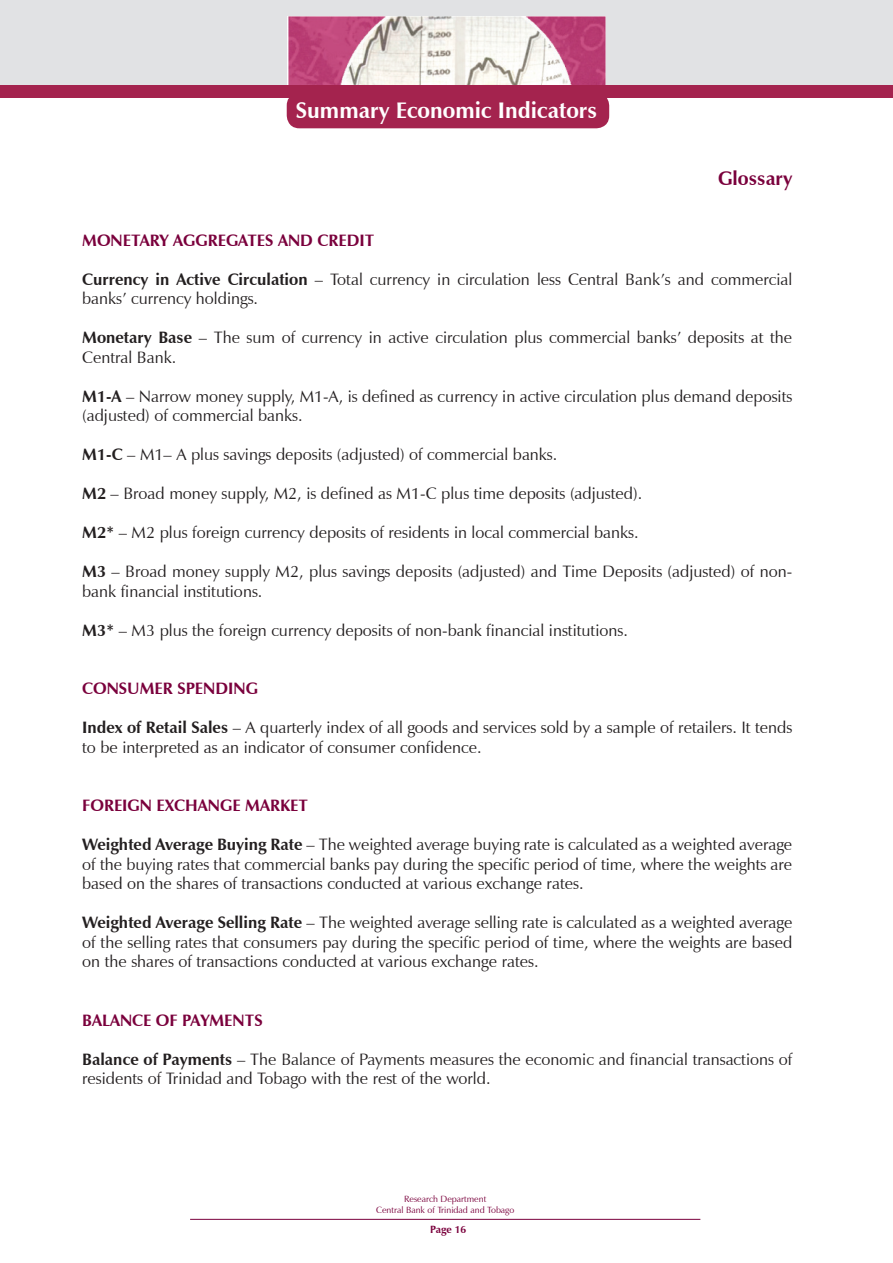
<style>
.page{position:relative;width:893px;height:1263px;background:#fff}
.page>*{position:absolute;margin:0;border:0;box-sizing:border-box;transform-origin:0 0}
.t1{font:700 22.5px "Zapf Humanist 601 BT";color:#fff}
.t2{font:700 19.5px "Zapf Humanist 601 BT";color:#7a003c}
.t3{font:16.5px/19.5px "Zapf Humanist 601 BT";color:#231f20}
.t4{font:700 16.5px "Zapf Humanist 601 BT";color:#7a003c}
.t5{font:700 10.5px "Zapf Humanist 601 BT";color:#7a003c}
.t6{font:9px/10.8px "Zapf Humanist 601 BT";color:#7a003c;text-align:center}
.s1{font-weight:700}
</style>
<div class="page">
<div style="left:0;top:0;width:893px;height:87px;background:#e1e2e4"></div>
<img style="left:287px;top:17px;width:319px;height:68px">
<div style="left:287px;top:93px;width:322px;height:35px;background:#a4234e;border-radius:13px"></div>
<div style="left:0;top:85px;width:893px;height:12px;background:#a4234e"></div>
<hr style="left:190px;top:1219px;width:510px;height:1px;background:#7a003c">
<h1 class="t1" style="left:296px;top:97px;width:303px">Summary Economic Indicators</h1>
<p class="t2" style="left:718px;top:166px;width:76px">Glossary</p>
<p class="t4" style="left:82px;top:230px;width:294px">MONETARY AGGREGATES AND CREDIT</p>
<p class="t3" style="left:82px;top:269px;width:712px"><span class="s1">Currency in Active Circulation</span> – Total currency in circulation less Central Bank’s and commercial banks’ currency holdings.</p>
<p class="t3" style="left:82px;top:328px;width:712px"><span class="s1">Monetary Base</span> – The sum of currency in active circulation plus commercial banks’ deposits at the<br>Central Bank.</p>
<p class="t3" style="left:82px;top:386px;width:712px"><span class="s1">M1-A</span> – Narrow money supply, M1-A, is defined as currency in active circulation plus demand deposits (adjusted) of commercial banks.</p>
<p class="t3" style="left:82px;top:445px;width:477px"><span class="s1">M1-C</span> – M1– A plus savings deposits (adjusted) of commercial banks.</p>
<p class="t3" style="left:82px;top:484px;width:561px"><span class="s1">M2</span> – Broad money supply, M2, is defined as M1-C plus time deposits (adjusted).</p>
<p class="t3" style="left:82px;top:523px;width:558px"><span class="s1">M2*</span> – M2 plus foreign currency deposits of residents in local commercial banks.</p>
<p class="t3" style="left:82px;top:562px;width:712px"><span class="s1">M3</span> – Broad money supply M2, plus savings deposits (adjusted) and Time Deposits (adjusted) of non&shy;bank financial institutions.</p>
<p class="t3" style="left:82px;top:620px;width:547px"><span class="s1">M3*</span> – M3 plus the foreign currency deposits of non-bank financial institutions.</p>
<p class="t4" style="left:82px;top:678px;width:177px">CONSUMER SPENDING</p>
<p class="t3" style="left:82px;top:718px;width:712px"><span class="s1">Index of Retail Sales</span> – A quarterly index of all goods and services sold by a sample of retailers. It tends to be interpreted as an indicator of consumer confidence.</p>
<p class="t4" style="left:82px;top:795px;width:227px">FOREIGN EXCHANGE MARKET</p>
<p class="t3" style="left:82px;top:835px;width:712px;text-align:justify"><span class="s1">Weighted Average Buying Rate</span> – The weighted average buying rate is calculated as a weighted average of the buying rates that commercial banks pay during the specific period of time, where the weights are based on the shares of transactions conducted at various exchange rates.</p>
<p class="t3" style="left:82px;top:913px;width:712px;text-align:justify"><span class="s1">Weighted Average Selling Rate</span> – The weighted average selling rate is calculated as a weighted average of the selling rates that consumers pay during the specific period of time, where the weights are based on the shares of transactions conducted at various exchange rates.</p>
<p class="t4" style="left:82px;top:1010px;width:182px">BALANCE OF PAYMENTS</p>
<p class="t3" style="left:82px;top:1049px;width:712px"><span class="s1">Balance of Payments</span> – The Balance of Payments measures the economic and financial transactions of residents of Trinidad and Tobago with the rest of the world.</p>
<p class="t6" style="left:376px;top:1194px;width:140px">Research Department<br>Central Bank of Trinidad and Tobago</p>
<p class="t5" style="left:430px;top:1223px;width:38px">Page 16</p>
</div>
